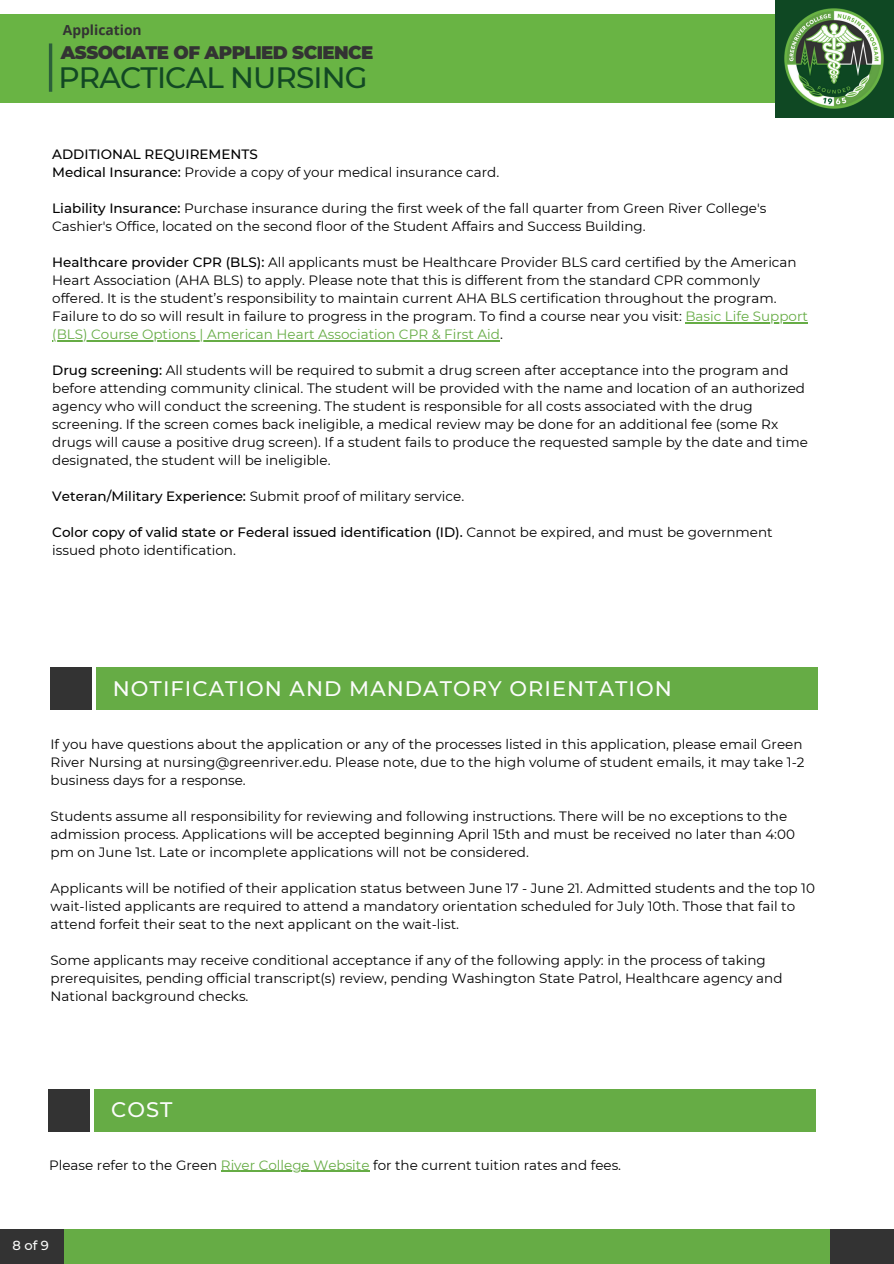
<style>
.page{position:relative;width:894px;height:1264px;background:#fff}
.page>*{position:absolute;margin:0;border:0;box-sizing:border-box;transform-origin:0 0}
.t1{font:500 29.4px "Montserrat";letter-spacing:-.03em;color:#124824}
.t2{font:500 21px "Montserrat";letter-spacing:.05em;color:#fbfcfb}
.t3{font:900 18.15px "Montserrat";letter-spacing:-.03em;color:#333}
.t4{font:700 13.8px "Open Sans";color:#333}
.t5{font:13.5px/18px "Montserrat";color:#000}
.t6{font:500 13.5px/18px "Montserrat";color:#000}
.t7{font:500 13.05px "Montserrat";color:#fbfcfb}
.s1{font-weight:400}
.s2{font-weight:500}
.s3{color:#66ac45}
</style>
<div class="page">
<div style="left:0;top:14px;width:779px;height:88px;background:#69b444"></div>
<div style="left:775px;top:0;width:118px;height:118px;background:#0f4823"></div>
<div style="left:64px;top:1228px;width:766px;height:35px;background:#66ac45"></div>
<div style="left:0;top:1228px;width:64px;height:35px;background:#333"></div>
<div style="left:830px;top:1228px;width:63px;height:35px;background:#333"></div>
<img style="left:784px;top:8px;width:100px;height:101px">
<hr style="left:49px;top:43px;width:3px;height:49px;background:#2c603a">
<hr style="left:685px;top:322px;width:122px;height:1px;background:#66ac45">
<hr style="left:52px;top:340px;width:448px;height:1px;background:#66ac45">
<div style="left:51px;top:667px;width:41px;height:43px;background:#333"></div>
<div style="left:96px;top:667px;width:721px;height:43px;background:#66ac45"></div>
<div style="left:49px;top:1088px;width:41px;height:43px;background:#333"></div>
<div style="left:94px;top:1088px;width:721px;height:43px;background:#66ac45"></div>
<hr style="left:221px;top:1170px;width:148px;height:1px;background:#66ac45">
<p class="t4" style="left:63px;top:20px;width:80px">Application</p>
<h3 class="t3" style="left:61px;top:41px;width:314px">ASSOCIATE OF APPLIED SCIENCE</h3>
<h1 class="t1" style="left:59px;top:59px;width:310px">PRACTICAL NURSING</h1>
<p class="t6" style="left:52px;top:145px;width:448px">ADDITIONAL REQUIREMENTS<br>Medical Insurance: <span class="s1">Provide a copy of your medical insurance card.</span></p>
<p class="t5" style="left:52px;top:199px;width:715px"><span class="s2">Liability Insurance:</span> Purchase insurance during the first week of the fall quarter from Green River College's<br>Cashier's Office, located on the second floor of the Student Affairs and Success Building.</p>
<p class="t5" style="left:52px;top:253px;width:757px"><span class="s2">Healthcare provider CPR (BLS):</span> All applicants must be Healthcare Provider BLS card certified by the American Heart Association (AHA BLS) to apply. Please note that this is different from the standard CPR commonly offered. It is the student’s responsibility to maintain current AHA BLS certification throughout the program.<br>Failure to do so will result in failure to progress in the program. To find a course near you visit: <span class="s3">Basic Life Support (BLS) Course Options | American Heart Association CPR &amp; First Aid</span>.</p>
<p class="t5" style="left:52px;top:361px;width:756px"><span class="s2">Drug screening:</span> All students will be required to submit a drug screen after acceptance into the program and before attending community clinical. The student will be provided with the name and location of an authorized agency who will conduct the screening. The student is responsible for all costs associated with the drug screening. If the screen comes back ineligible, a medical review may be done for an additional fee (some Rx drugs will cause a positive drug screen). If a student fails to produce the requested sample by the date and time designated, the student will be ineligible.</p>
<p class="t5" style="left:52px;top:487px;width:413px"><span class="s2">Veteran/Military Experience:</span> Submit proof of military service.</p>
<p class="t5" style="left:52px;top:523px;width:721px"><span class="s2">Color copy of valid state or Federal issued identification (ID).</span> Cannot be expired, and must be government issued photo identification.</p>
<h2 class="t2" style="left:113px;top:675px;width:560px">NOTIFICATION AND MANDATORY ORIENTATION</h2>
<p class="t5" style="left:51px;top:735px;width:755px">If you have questions about the application or any of the processes listed in this application, please email Green<br>River Nursing at nursing@greenriver.edu. Please note, due to the high volume of student emails, it may take 1-2 business days for a response.</p>
<p class="t5" style="left:51px;top:807px;width:745px">Students assume all responsibility for reviewing and following instructions. There will be no exceptions to the admission process. Applications will be accepted beginning April 15th and must be received no later than 4:00 pm on June 1st. Late or incomplete applications will not be considered.</p>
<p class="t5" style="left:51px;top:879px;width:765px">Applicants will be notified of their application status between June 17 - June 21. Admitted students and the top 10 wait-listed applicants are required to attend a mandatory orientation scheduled for July 10th. Those that fail to attend forfeit their seat to the next applicant on the wait-list.</p>
<p class="t5" style="left:51px;top:951px;width:733px">Some applicants may receive conditional acceptance if any of the following apply: in the process of taking prerequisites, pending official transcript(s) review, pending Washington State Patrol, Healthcare agency and<br>National background checks.</p>
<h2 class="t2" style="left:111px;top:1096px;width:63px">COST</h2>
<p class="t5" style="left:49px;top:1155px;width:573px">Please refer to the Green <span class="s3">River College Website</span> for the current tuition rates and fees.</p>
<p class="t7" style="left:12px;top:1237px;width:38px">8 of 9</p>
</div>
